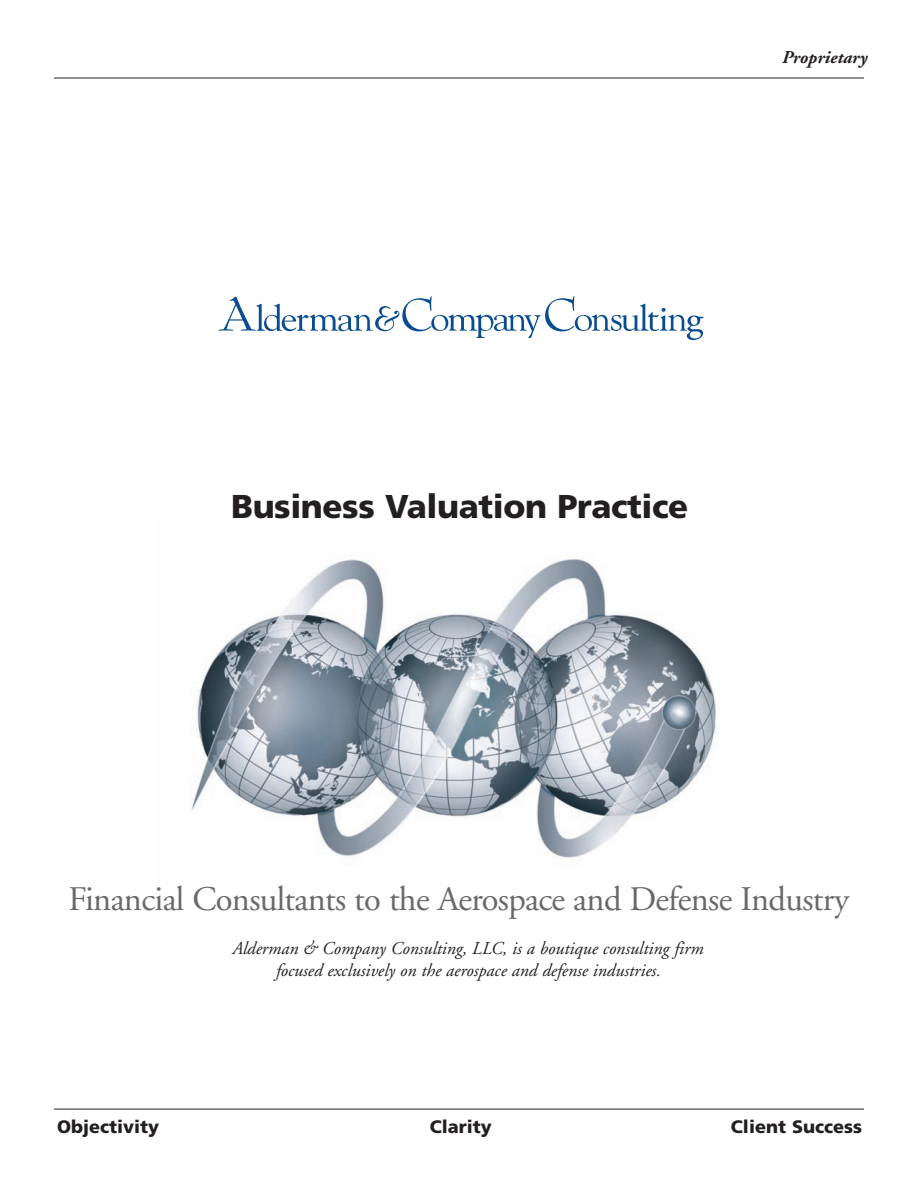
<style>
.page{position:relative;width:918px;height:1188px;background:#fff}
.page>*{position:absolute;margin:0;border:0;box-sizing:border-box;transform-origin:0 0}
.t1{font:34.5px "Adobe Garamond";letter-spacing:-.02em;color:#69696c}
.t2{font:900 33px "Frutiger";letter-spacing:-.01em;color:#231f20}
.t3{font:italic 18px/21.6px "Adobe Garamond";color:#231f20;text-align:center}
.t4{font:900 18px "Frutiger";color:#231f20}
.t5{font:italic 700 18px "Adobe Garamond";color:#231f20}
</style>
<div class="page">
<hr style="left:54px;top:1109px;width:810px;height:1px;background:#231f20">
<svg style="left:219px;top:296px;width:484px;height:44px"></svg>
<img style="left:191px;top:559px;width:525px;height:299px">
<hr style="left:54px;top:78px;width:810px;height:1px;background:#231f20">
<p class="t5" style="left:782px;top:50px;width:87px">Proprietary</p>
<h2 class="t2" style="left:231px;top:493px;width:459px">Business Valuation Practice</h2>
<h1 class="t1" style="left:68px;top:885px;width:782px">Financial Consultants to the Aerospace and Defense Industry</h1>
<p class="t3" style="left:232px;top:939px;width:473px">Alderman &amp; Company Consulting, LLC, is a boutique consulting firm focused exclusively on the aerospace and defense industries.</p>
<p class="t4" style="left:57px;top:1120px;width:104px">Objectivity</p>
<p class="t4" style="left:430px;top:1120px;width:64px">Clarity</p>
<p class="t4" style="left:731px;top:1120px;width:133px">Client Success</p>
</div>
